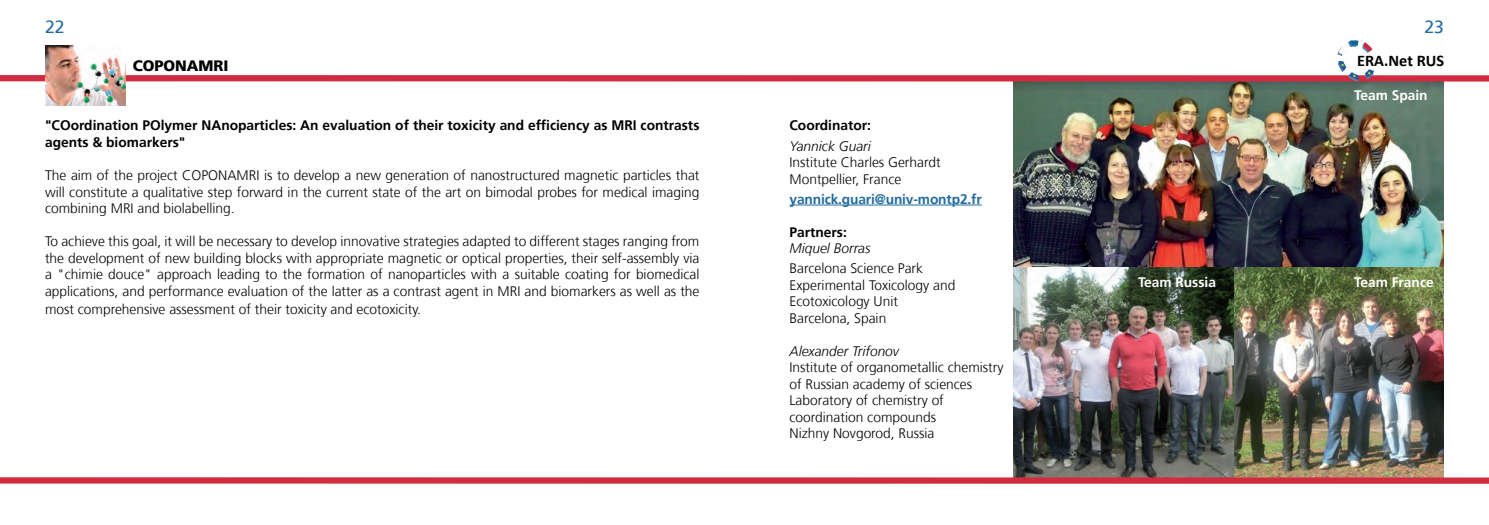
<style>
.page{position:relative;width:1489px;height:525px;background:#fff}
.page>*{position:absolute;margin:0;border:0;box-sizing:border-box;transform-origin:0 0}
.t1{font:17.5px "Frutiger";color:#226b9e}
.t2{font:700 16.25px "Calibri";color:#000}
.t3{font:900 15px "Frutiger";color:#000}
.t4{font:300 13.75px/16.5px "Frutiger";color:#000}
.t5{font:700 13.75px/16.5px "Frutiger";color:#000}
.t6{font:italic 300 13.75px "Frutiger";color:#000}
.t7{font:700 13.75px "Frutiger";color:#fff}
.t8{font:700 13.75px "Frutiger";letter-spacing:-.01em;color:#226b9e}
</style>
<div class="page">
<img style="left:1013px;top:81px;width:430px;height:186px">
<img style="left:1013px;top:267px;width:221px;height:210px">
<img style="left:1234px;top:267px;width:209px;height:210px">
<div style="left:0;top:75px;width:1488px;height:6px;background:#d02b3f"></div>
<img style="left:45px;top:45px;width:81px;height:60px">
<div style="left:0;top:477px;width:1488px;height:6px;background:#d02b3f"></div>
<svg style="left:1337px;top:40px;width:36px;height:41px"></svg>
<hr style="left:789px;top:204px;width:192px;height:1px;background:#226b9e">
<p class="t1" style="left:45px;top:17px;width:21px">22</p>
<p class="t3" style="left:133px;top:57px;width:97px">COPONAMRI</p>
<p class="t5" style="left:45px;top:117px;width:656px">"COordination POlymer NAnoparticles: An evaluation of their toxicity and efficiency as MRI contrasts agents &amp; biomarkers"</p>
<p class="t4" style="left:45px;top:167px;width:656px;text-align:justify">The aim of the project COPONAMRI is to develop a new generation of nanostructured magnetic particles that will constitute a qualitative step forward in the current state of the art on bimodal probes for medical imaging combining MRI and biolabelling.</p>
<p class="t4" style="left:45px;top:233px;width:656px;text-align:justify">To achieve this goal, it will be necessary to develop innovative strategies adapted to different stages ranging from the development of new building blocks with appropriate magnetic or optical properties, their self-assembly via a "chimie douce" approach leading to the formation of nanoparticles with a suitable coating for biomedical applications, and performance evaluation of the latter as a contrast agent in MRI and biomarkers as well as the</p>
<p class="t4" style="left:45px;top:301px;width:377px">most comprehensive assessment of their toxicity and ecotoxicity.</p>
<p class="t5" style="left:789px;top:117px;width:83px">Coordinator:</p>
<p class="t6" style="left:789px;top:138px;width:83px">Yannick Guari</p>
<p class="t4" style="left:789px;top:154px;width:153px">Institute Charles Gerhardt<br>Montpellier, France</p>
<p class="t8" style="left:789px;top:191px;width:194px">yannick.guari@univ-montp2.fr</p>
<p class="t5" style="left:789px;top:223px;width:59px">Partners:</p>
<p class="t6" style="left:789px;top:240px;width:82px">Miquel Borras</p>
<p class="t4" style="left:789px;top:260px;width:167px">Barcelona Science Park<br>Experimental Toxicology and<br>Ecotoxicology Unit<br>Barcelona, Spain</p>
<p class="t6" style="left:789px;top:343px;width:111px">Alexander Trifonov</p>
<p class="t4" style="left:789px;top:359px;width:215px">Institute of organometallic chemistry of Russian academy of sciences<br>Laboratory of chemistry of coordination compounds<br>Nizhny Novgorod, Russia</p>
<p class="t1" style="left:1424px;top:17px;width:21px">23</p>
<p class="t2" style="left:1356px;top:50px;width:88px">ERA.Net RUS</p>
<p class="t7" style="left:1354px;top:87px;width:75px">Team Spain</p>
<p class="t7" style="left:1137px;top:274px;width:79px">Team Russia</p>
<p class="t7" style="left:1354px;top:274px;width:81px">Team France</p>
</div>
